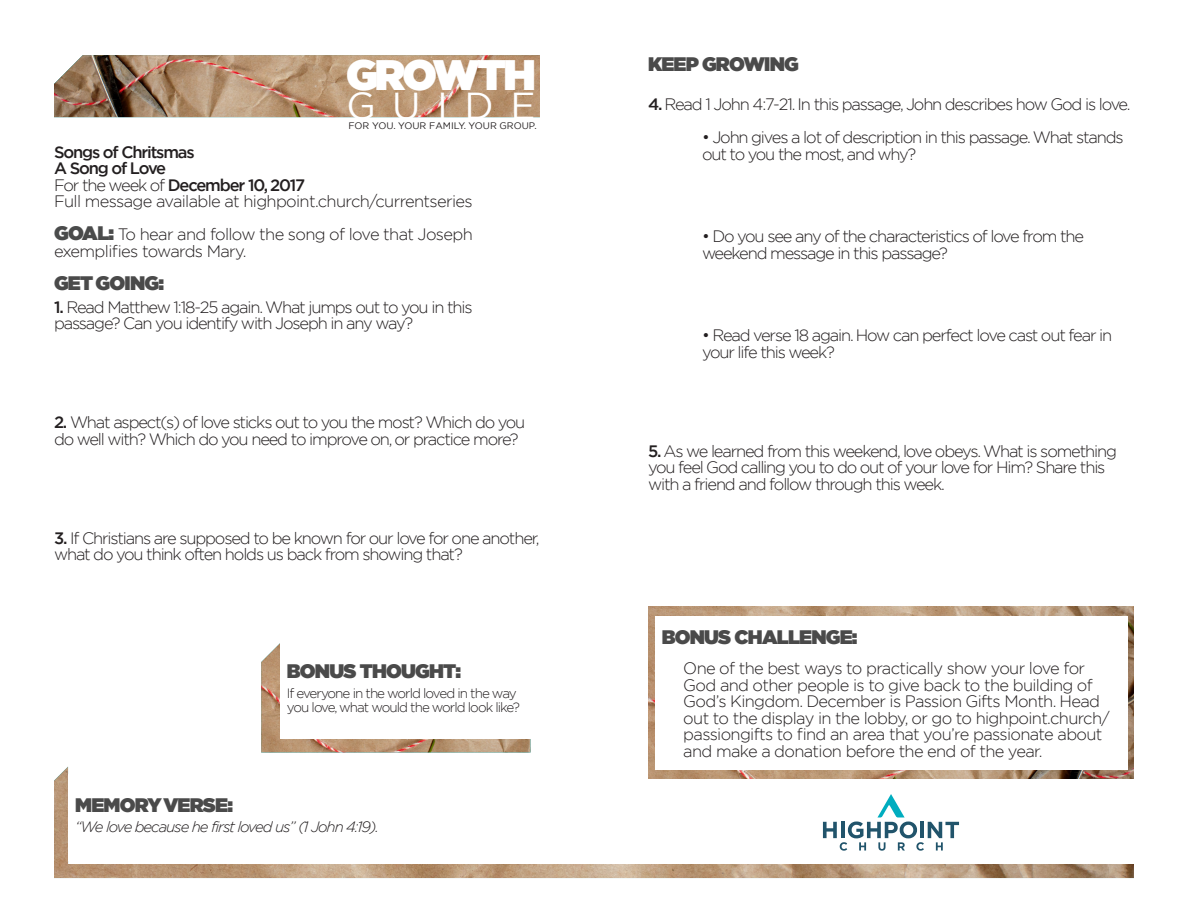
<style>
.page{position:relative;width:1188px;height:918px;background:#fff}
.page>*{position:absolute;margin:0;border:0;box-sizing:border-box;transform-origin:0 0}
.t1{font:900 42.45px "Gotham";letter-spacing:-.06em;color:#fff}
.t2{font:37.5px "Gotham";letter-spacing:.44em;color:#fff}
.t3{font:900 19.5px "Gotham";letter-spacing:-.04em;color:#4a4a4a}
.body_text{font:300 16.5px/16.5px "Gotham";letter-spacing:-.07em;color:#231f20}
.indented{font:300 16.5px/16.5px "Gotham";letter-spacing:-.04em;color:#231f20}
.body_text-2{font:300 16.5px/16.5px "Gotham";letter-spacing:-.04em;color:#231f20}
.body_text-3{font:500 16.5px "Gotham";letter-spacing:-.07em;color:#231f20}
.body_text-4{font:italic 300 15px "Gotham";letter-spacing:-.07em;color:#231f20}
.body_text-5{font:300 13.5px/13.5px "Gotham";letter-spacing:-.07em;color:#231f20}
.t4{font:9.45px "Gotham";color:#231f20}
.s1{font-weight:300}
.s2{font-weight:900;font-size:19.5px;color:#4a4b4b}
.s3{font-weight:500}
</style>
<div class="page">
<img style="left:54px;top:55px;width:486px;height:62px">
<img style="left:261px;top:643px;width:270px;height:109px">
<div style="left:280px;top:643px;width:268px;height:95px;background:#fff"></div>
<img style="left:648px;top:606px;width:486px;height:161px">
<div style="left:655px;top:616px;width:472px;height:153px;background:#fff"></div>
<img style="left:54px;top:767px;width:1080px;height:111px">
<div style="left:68px;top:774px;width:472px;height:87px;background:#fff"></div>
<p class="t1" style="left:346px;top:45px;width:191px">GROWTH</p>
<p class="t2" style="left:346px;top:82px;width:191px">GUIDE</p>
<p class="t4" style="left:349px;top:119px;width:190px">FOR YOU. YOUR FAMILY. YOUR GROUP.</p>
<p class="body_text-3" style="left:54px;top:141px;width:142px">Songs of Chritsmas</p>
<p class="body_text-3" style="left:54px;top:157px;width:114px">A Song of Love</p>
<p class="body_text-3" style="left:54px;top:174px;width:253px"><span class="s1">For the week of</span> December 10, 2017</p>
<p class="body_text-2" style="left:54px;top:193px;width:420px">Full message available at highpoint.church/currentseries</p>
<p class="body_text-2" style="left:54px;top:226px;width:420px"><span class="s2">GOAL:</span> To hear and follow the song of love that Joseph exemplifies towards Mary.</p>
<p class="t3" style="left:54px;top:269px;width:112px">GET GOING:</p>
<p class="body_text" style="left:54px;top:298px;width:420px"><span class="s3">1.</span> Read Matthew 1:18-25 again. What jumps out to you in this passage? Can you identify with Joseph in any way?</p>
<p class="body_text" style="left:54px;top:414px;width:473px"><span class="s3">2.</span> What aspect(s) of love sticks out to you the most? Which do you do well with? Which do you need to improve on, or practice more?</p>
<p class="body_text" style="left:54px;top:529px;width:487px"><span class="s3">3.</span> If Christians are supposed to be known for our love for one another, what do you think often holds us back from showing that?</p>
<p class="t3" style="left:287px;top:657px;width:176px">BONUS THOUGHT:</p>
<p class="body_text-5" style="left:287px;top:686px;width:235px">If everyone in the world loved in the way you love, what would the world look like?</p>
<p class="t3" style="left:75px;top:791px;width:159px">MEMORY VERSE:</p>
<p class="body_text-4" style="left:75px;top:817px;width:305px">“We love because he first loved us” (1 John 4:19).</p>
<p class="t3" style="left:648px;top:50px;width:152px">KEEP GROWING</p>
<p class="body_text" style="left:648px;top:96px;width:484px"><span class="s3">4.</span> Read 1 John 4:7-21. In this passage, John describes how God is love.</p>
<p class="body_text" style="left:702px;top:129px;width:423px">• John gives a lot of description in this passage. What stands out to you the most, and why?</p>
<p class="body_text" style="left:702px;top:228px;width:384px">• Do you see any of the characteristics of love from the weekend message in this passage?</p>
<p class="body_text" style="left:702px;top:327px;width:412px">• Read verse 18 again. How can perfect love cast out fear in your life this week?</p>
<p class="body_text" style="left:648px;top:442px;width:470px"><span class="s3">5.</span> As we learned from this weekend, love obeys. What is something you feel God calling you to do out of your love for Him? Share this with a friend and follow through this week.</p>
<p class="t3" style="left:662px;top:623px;width:197px">BONUS CHALLENGE:</p>
<p class="indented" style="left:683px;top:660px;width:428px">One of the best ways to practically show your love for God and other people is to give back to the building of God’s Kingdom. December is Passion Gifts Month. Head out to the display in the lobby, or go to highpoint.church/ passiongifts to find an area that you’re passionate about and make a donation before the end of the year.</p>
</div>
